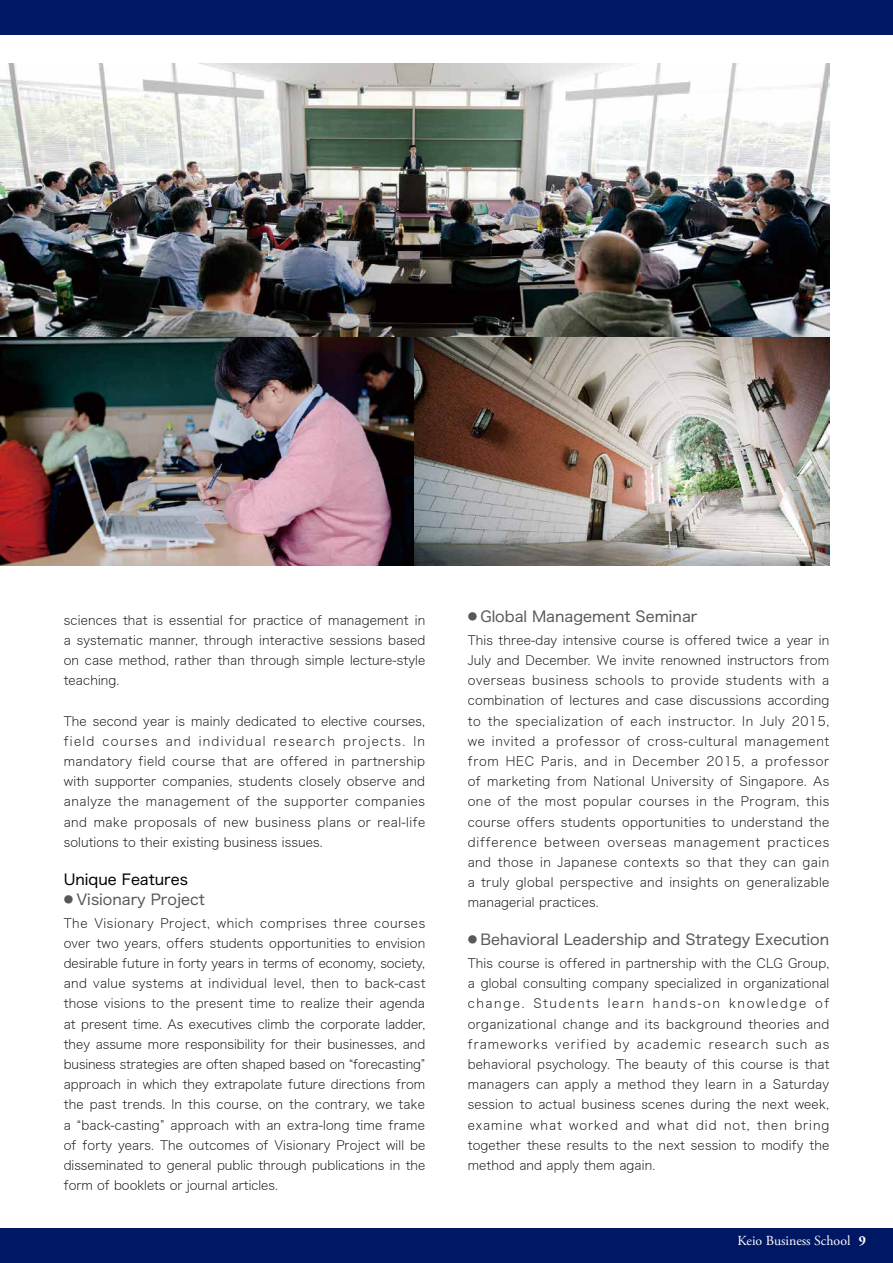
<style>
.page{position:relative;width:893px;height:1263px;background:#fff}
.page>*{position:absolute;margin:0;border:0;box-sizing:border-box;transform-origin:0 0}
.t1{font:14.85px "Hira Kaku Std W4";color:#595757}
.t2{font:14.85px "Hira Kaku Std W4";color:#000}
.t3{font:13.8px "Adobe Garamond Pro";color:#fff}
.t4{font:12.75px/20.2px "Hira Kaku Std W1";letter-spacing:.01em;color:#000;text-align:justify}
.s1{font-size:9.6px}
.s2{font-weight:700}
</style>
<div class="page">
<img style="left:0;top:64px;width:829px;height:502px">
<img style="left:415px;top:337px;width:414px;height:229px">
<div style="left:0;top:0;width:893px;height:34px;background:#001764"></div>
<div style="left:0;top:1229px;width:893px;height:34px;background:#001764"></div>
<p class="t4" style="left:64px;top:609px;width:363px">sciences that is essential for practice of management in a systematic manner, through interactive sessions based on case method, rather than through simple lecture-style teaching.</p>
<p class="t4" style="left:64px;top:710px;width:363px">The second year is mainly dedicated to elective courses, field courses and individual research projects. In mandatory field course that are offered in partnership with supporter companies, students closely observe and analyze the management of the supporter companies and make proposals of new business plans or real-life solutions to their existing business issues.</p>
<p class="t2" style="left:64px;top:868px;width:126px">Unique Features</p>
<p class="t1" style="left:64px;top:888px;width:143px"><span class="s1">●</span> Visionary Project</p>
<p class="t4" style="left:64px;top:912px;width:363px">The Visionary Project, which comprises three courses over two years, offers students opportunities to envision desirable future in forty years in terms of economy, society, and value systems at individual level, then to back-cast those visions to the present time to realize their agenda at present time. As executives climb the corporate ladder, they assume more responsibility for their businesses, and business strategies are often shaped based on “forecasting” approach in which they extrapolate future directions from the past trends. In this course, on the contrary, we take a “back-casting” approach with an extra-long time frame of forty years. The outcomes of Visionary Project will be disseminated to general public through publications in the form of booklets or journal articles.</p>
<p class="t1" style="left:468px;top:605px;width:231px"><span class="s1">●</span> Global Management Seminar</p>
<p class="t4" style="left:468px;top:629px;width:363px">This three-day intensive course is offered twice a year in July and December. We invite renowned instructors from overseas business schools to provide students with a combination of lectures and case discussions according to the specialization of each instructor. In July 2015, we invited a professor of cross-cultural management from HEC Paris, and in December 2015, a professor of marketing from National University of Singapore. As one of the most popular courses in the Program, this course offers students opportunities to understand the difference between overseas management practices and those in Japanese contexts so that they can gain a truly global perspective and insights on generalizable managerial practices.</p>
<p class="t1" style="left:468px;top:929px;width:363px"><span class="s1">●</span> Behavioral Leadership and Strategy Execution</p>
<p class="t4" style="left:468px;top:953px;width:363px">This course is offered in partnership with the CLG Group, a global consulting company specialized in organizational change. Students learn hands-on knowledge of organizational change and its background theories and frameworks verified by academic research such as behavioral psychology. The beauty of this course is that managers can apply a method they learn in a Saturday session to actual business scenes during the next week, examine what worked and what did not, then bring together these results to the next session to modify the method and apply them again.</p>
<p class="t3" style="left:737px;top:1232px;width:130px">Keio Business School <span class="s2">9</span></p>
</div>
